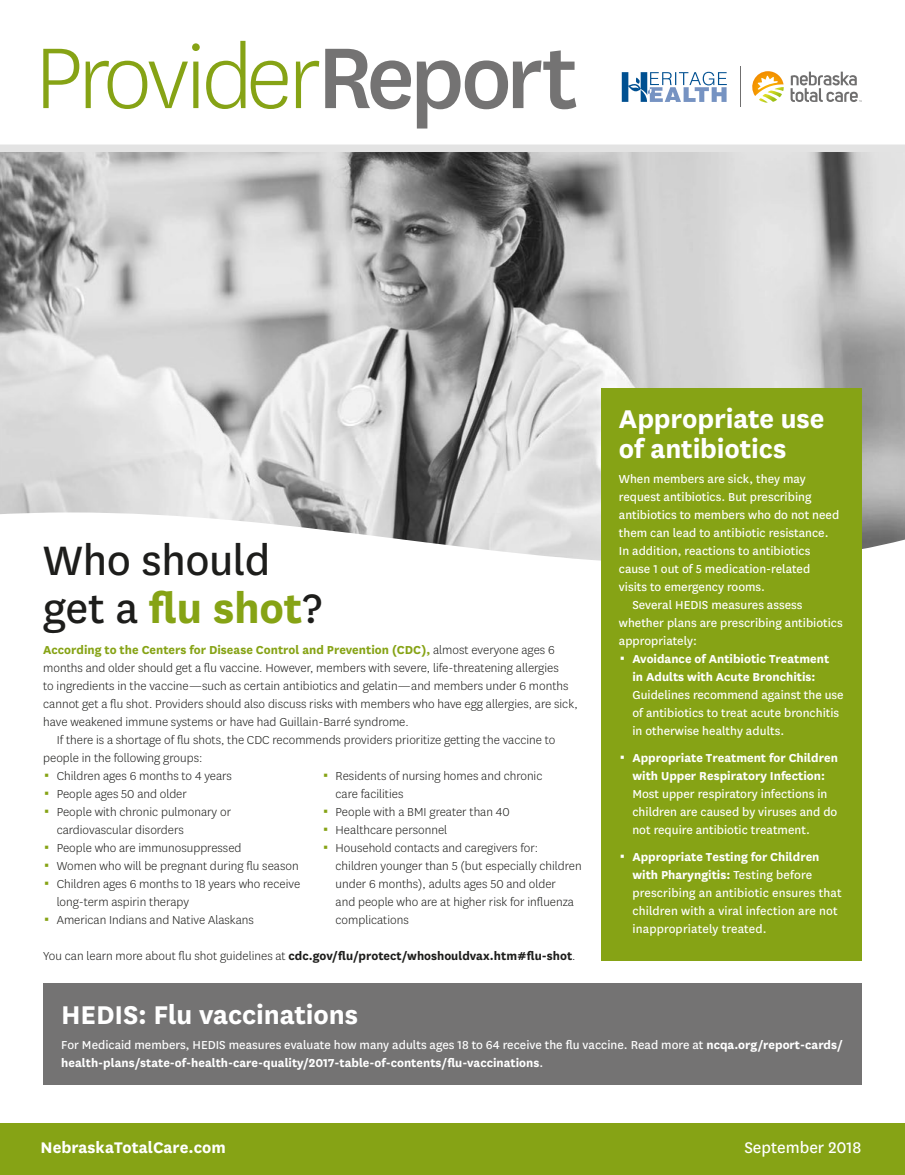
<style>
.page{position:relative;width:905px;height:1175px;background:#fff}
.page>*{position:absolute;margin:0;border:0;box-sizing:border-box;transform-origin:0 0}
.t1{font:48px/48px "Centene Sans";letter-spacing:-.01em;color:#1d1d1b}
.t2{font:700 30px/30px "Centene Sans";letter-spacing:-.005em;color:#fff}
.t3{font:700 18px "Centene Sans";color:#fff}
.t4{font:18px "Centene Sans";color:#fff}
.t5{font:300 13.5px/18px "Centene Sans";color:#1d1d1b}
.t6{font:13.5px/18px "Centene Sans";color:#fff}
.t7{font:700 13.5px/18px "Centene Sans";color:#fff}
.t8{font:700 13.5px "Centene Sans";color:#1d1d1b}
.s1{font-weight:700;color:#86a315}
.s2{font-weight:300}
.s3{font-weight:700}
.s4{font-weight:400}
</style>
<div class="page">
<img style="left:0;top:152px;width:905px;height:360px">
<svg style="left:0;top:512px;width:905px;height:136px"></svg>
<div style="left:0;top:144px;width:905px;height:8px;background:#e3e3e3"></div>
<div style="left:601px;top:388px;width:260px;height:572px;background:#86a315"></div>
<div style="left:43px;top:983px;width:818px;height:101px;background:#747373"></div>
<div style="left:0;top:1123px;width:905px;height:52px;background:#86a315"></div>
<svg style="left:621px;top:72px;width:105px;height:30px"></svg>
<svg style="left:752px;top:71px;width:31px;height:32px"></svg>
<svg style="left:790px;top:72px;width:71px;height:30px"></svg>
<hr style="left:740px;top:67px;width:1px;height:40px;background:#706f6f">
<svg style="left:325px;top:49px;width:251px;height:79px"></svg>
<svg style="left:43px;top:41px;width:276px;height:68px"></svg>
<h2 class="t1" style="left:43px;top:533px;width:280px">Who should get a <span class="s1">flu shot</span>?</h2>
<p class="t5" style="left:43px;top:640px;width:536px"><span class="s1">According to the Centers for Disease Control and Prevention (CDC),</span> almost everyone ages 6 months and older should get a flu vaccine. However, members with severe, life-threatening allergies<br>to ingredients in the vaccine—such as certain antibiotics and gelatin—and members under 6 months cannot get a flu shot. Providers should also discuss risks with members who have egg allergies, are sick, have weakened immune systems or have had Guillain-Barré syndrome.</p>
<p class="t5" style="left:43px;top:730px;width:514px;text-indent:14px">If there is a shortage of flu shots, the CDC recommends providers prioritize getting the vaccine to people in the following groups:</p>
<p class="t5" style="left:57px;top:766px;width:177px">Children ages 6 months to 4 years</p>
<p class="t5" style="left:57px;top:784px;width:132px">People ages 50 and older</p>
<p class="t5" style="left:57px;top:802px;width:176px">People with chronic pulmonary or cardiovascular disorders</p>
<p class="t5" style="left:57px;top:838px;width:186px">People who are immunosuppressed</p>
<p class="t5" style="left:57px;top:856px;width:243px">Women who will be pregnant during flu season</p>
<p class="t5" style="left:57px;top:874px;width:245px">Children ages 6 months to 18 years who receive long-term aspirin therapy</p>
<p class="t5" style="left:57px;top:910px;width:199px">American Indians and Native Alaskans</p>
<p class="t5" style="left:335px;top:766px;width:208px">Residents of nursing homes and chronic care facilities</p>
<p class="t5" style="left:335px;top:802px;width:176px">People with a BMI greater than 40</p>
<p class="t5" style="left:335px;top:820px;width:113px">Healthcare personnel</p>
<p class="t5" style="left:335px;top:838px;width:247px">Household contacts and caregivers for: children younger than 5 (but especially children under 6 months), adults ages 50 and older<br>and people who are at higher risk for influenza complications</p>
<p class="t8" style="left:43px;top:946px;width:534px"><span class="s2">You can learn more about flu shot guidelines at</span> cdc.gov/flu/protect/whoshouldvax.htm#flu-shot<span class="s2">.</span></p>
<h2 class="t2" style="left:619px;top:402px;width:207px">Appropriate use of antibiotics</h2>
<p class="t6" style="left:619px;top:469px;width:222px">When members are sick, they may request antibiotics. But prescribing antibiotics to members who do not need them can lead to antibiotic resistance.<br>In addition, reactions to antibiotics cause 1 out of 5 medication-related visits to emergency rooms.</p>
<p class="t6" style="left:619px;top:595px;width:225px;text-indent:14px">Several HEDIS measures assess whether plans are prescribing antibiotics appropriately:</p>
<p class="t6" style="left:632px;top:649px;width:213px"><span class="s3">Avoidance of Antibiotic Treatment<br>in Adults with Acute Bronchitis:<br></span>Guidelines recommend against the use of antibiotics to treat acute bronchitis in otherwise healthy adults.</p>
<p class="t6" style="left:632px;top:748px;width:207px"><span class="s3">Appropriate Treatment for Children with Upper Respiratory Infection:<br></span>Most upper respiratory infections in children are caused by viruses and do not require antibiotic treatment.</p>
<p class="t6" style="left:632px;top:847px;width:211px"><span class="s3">Appropriate Testing for Children with Pharyngitis:</span> Testing before prescribing an antibiotic ensures that children with a viral infection are not inappropriately treated.</p>
<h2 class="t2" style="left:61px;top:997px;width:298px">HEDIS: Flu vaccinations</h2>
<p class="t7" style="left:61px;top:1034px;width:783px"><span class="s4">For Medicaid members, HEDIS measures evaluate how many adults ages 18 to 64 receive the flu vaccine. Read more at</span> ncqa.org/report-cards/ health-plans/state-of-health-care-quality/2017-table-of-contents/flu-vaccinations<span class="s4">.</span></p>
<p class="t3" style="left:41px;top:1134px;width:187px">NebraskaTotalCare.com</p>
<p class="t4" style="left:744px;top:1135px;width:119px">September 2018</p>
</div>
